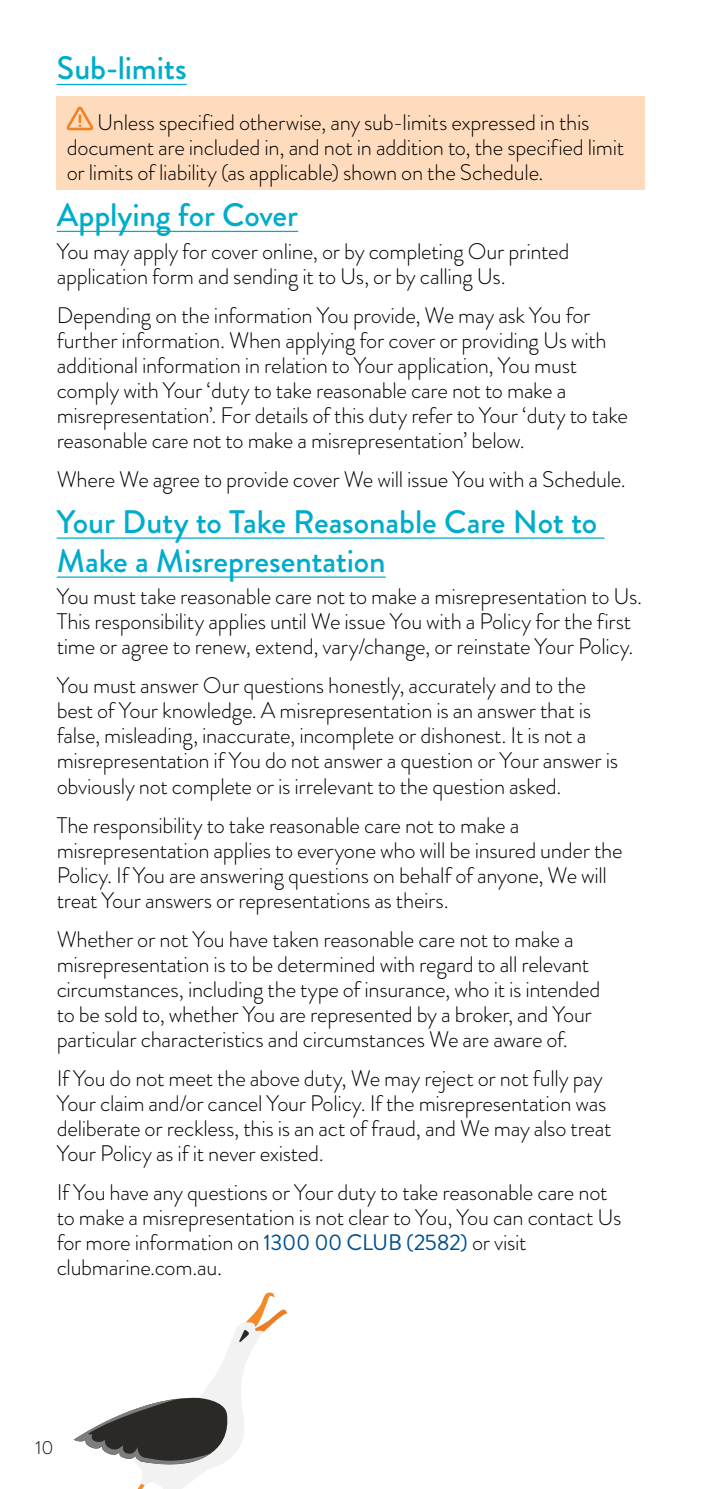
<style>
.page{position:relative;width:702px;height:1489px;background:#fff}
.page>*{position:absolute;margin:0;border:0;box-sizing:border-box;transform-origin:0 0}
.t1{font:500 32.5px/39px "Brandon Grotesque";letter-spacing:-.005em;color:#00accd}
.Body{font:300 22.5px/25px "Brandon Grotesque";letter-spacing:-.015em;color:#000}
.t2{font:300 18.75px "Brandon Grotesque";color:#000}
.s1{font-weight:400;color:#00508f}
</style>
<div class="page">
<hr style="left:57px;top:84px;width:130px;height:1px;background:#00accd">
<hr style="left:57px;top:231px;width:241px;height:1px;background:#00accd">
<hr style="left:57px;top:537px;width:547px;height:1px;background:#00accd">
<hr style="left:57px;top:576px;width:328px;height:1px;background:#00accd">
<div style="left:57px;top:97px;width:588px;height:93px;background:#fedbbd"></div>
<svg style="left:66px;top:107px;width:27px;height:24px"></svg>
<svg style="left:74px;top:1292px;width:213px;height:196px"></svg>
<h3 class="t1" style="left:57px;top:49px;width:131px">Sub-limits</h3>
<p class="Body" style="left:67px;top:110px;width:559px;text-indent:30px">Unless specified otherwise, any sub-limits expressed in this document are included in, and not in addition to, the specified limit or limits of liability (as applicable) shown on the Schedule.</p>
<h3 class="t1" style="left:57px;top:196px;width:243px">Applying for Cover</h3>
<p class="Body" style="left:57px;top:238px;width:514px">You may apply for cover online, or by completing Our printed application form and sending it to Us, or by calling Us.</p>
<p class="Body" style="left:57px;top:302px;width:572px">Depending on the information You provide, We may ask You for further information. When applying for cover or providing Us with additional information in relation to Your application, You must comply with Your ‘duty to take reasonable care not to make a misrepresentation’. For details of this duty refer to Your ‘duty to take reasonable care not to make a misrepresentation’ below.</p>
<p class="Body" style="left:57px;top:467px;width:570px">Where We agree to provide cover We will issue You with a Schedule.</p>
<h3 class="t1" style="left:57px;top:503px;width:542px">Your Duty to Take Reasonable Care Not to<br>Make a Misrepresentation</h3>
<p class="Body" style="left:57px;top:584px;width:587px">You must take reasonable care not to make a misrepresentation to Us.<br>This responsibility applies until We issue You with a Policy for the first time or agree to renew, extend, vary/change, or reinstate Your Policy.</p>
<p class="Body" style="left:57px;top:673px;width:563px">You must answer Our questions honestly, accurately and to the best of Your knowledge. A misrepresentation is an answer that is false, misleading, inaccurate, incomplete or dishonest. It is not a misrepresentation if You do not answer a question or Your answer is obviously not complete or is irrelevant to the question asked.</p>
<p class="Body" style="left:57px;top:812px;width:567px">The responsibility to take reasonable care not to make a misrepresentation applies to everyone who will be insured under the Policy. If You are answering questions on behalf of anyone, We will treat Your answers or representations as theirs.</p>
<p class="Body" style="left:57px;top:926px;width:545px">Whether or not You have taken reasonable care not to make a misrepresentation is to be determined with regard to all relevant circumstances, including the type of insurance, who it is intended to be sold to, whether You are represented by a broker, and Your particular characteristics and circumstances We are aware of.</p>
<p class="Body" style="left:57px;top:1065px;width:556px">If You do not meet the above duty, We may reject or not fully pay Your claim and/or cancel Your Policy. If the misrepresentation was deliberate or reckless, this is an act of fraud, and We may also treat Your Policy as if it never existed.</p>
<p class="Body" style="left:57px;top:1180px;width:566px">If You have any questions or Your duty to take reasonable care not to make a misrepresentation is not clear to You, You can contact Us for more information on <span class="s1">1300 00 CLUB (2582)</span> or visit clubmarine.com.au.</p>
<p class="t2" style="left:35px;top:1434px;width:20px">10</p>
</div>
